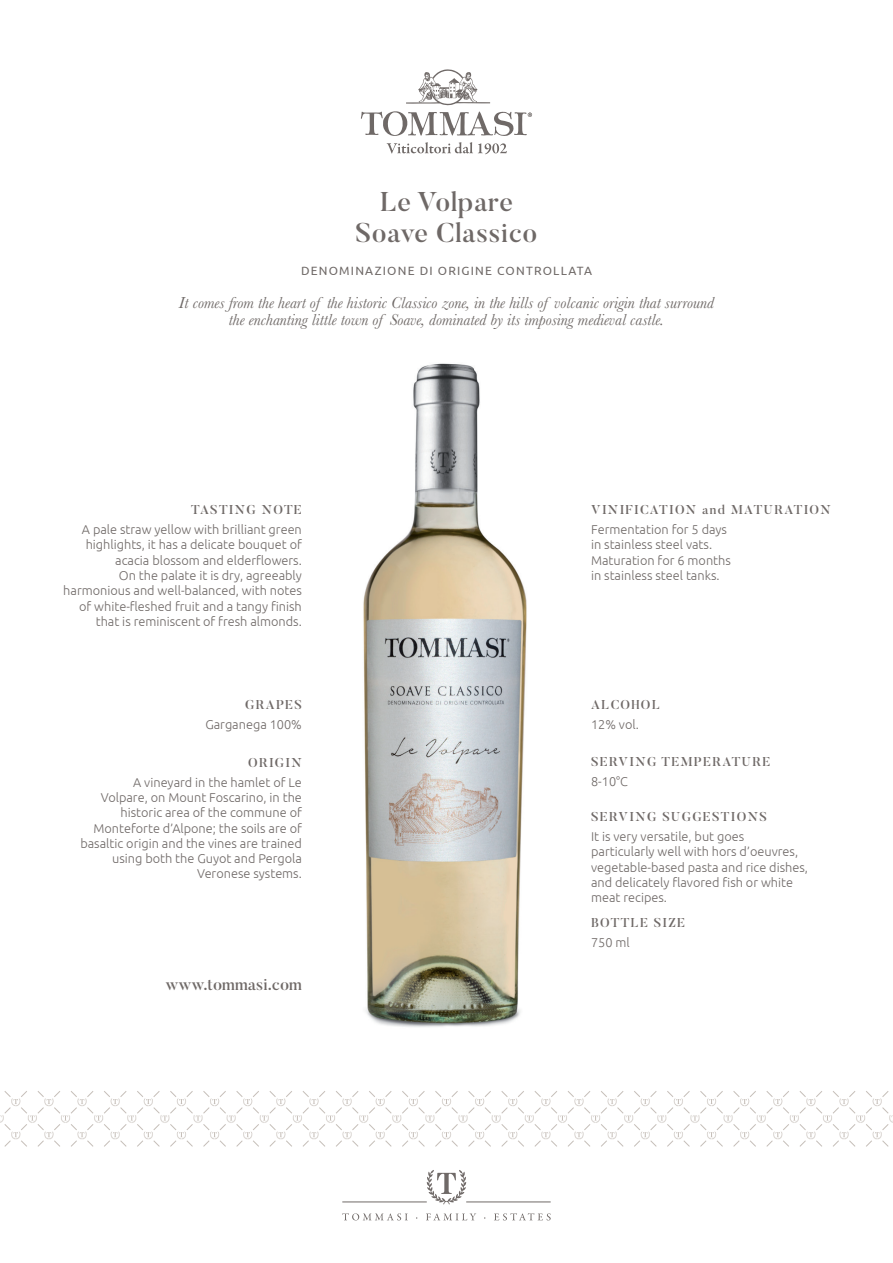
<style>
.page{position:relative;width:893px;height:1263px;background:#fff}
.page>*{position:absolute;margin:0;border:0;box-sizing:border-box;transform-origin:0 0}
.t1{font:500 27px/31.2px "Butler";letter-spacing:.02em;color:#6f6967;text-align:center}
.t2{font:italic 16.5px/16.5px "Baskerville";color:#6f6967;text-align:center}
.t3{font:500 16.5px "Butler";color:#6f6967}
.t4{font:300 12.75px/15.3px "Ubuntu";color:#6f6967;text-align:right}
.t5{font:500 12.75px "Butler";letter-spacing:.1em;color:#6f6967}
.t6{font:12px "Ubuntu";letter-spacing:.1em;color:#6f6967}
</style>
<div class="page">
<svg style="left:0;top:1091px;width:893px;height:56px"></svg>
<svg style="left:427px;top:1170px;width:39px;height:34px"></svg>
<hr style="left:342px;top:1202px;width:85px;height:1px;background:#6f6967">
<hr style="left:466px;top:1202px;width:85px;height:1px;background:#6f6967">
<svg style="left:342px;top:1213px;width:209px;height:7px"></svg>
<svg style="left:406px;top:69px;width:84px;height:36px"></svg>
<svg style="left:361px;top:111px;width:171px;height:25px"></svg>
<svg style="left:387px;top:142px;width:120px;height:12px"></svg>
<img style="left:363px;top:363px;width:164px;height:664px">
<h1 class="t1" style="left:356px;top:186px;width:183px">Le Volpare<br>Soave Classico</h1>
<p class="t6" style="left:301px;top:264px;width:292px">DENOMINAZIONE DI ORIGINE CONTROLLATA</p>
<p class="t2" style="left:179px;top:295px;width:537px">It comes from the heart of the historic Classico zone, in the hills of volcanic origin that surround the enchanting little town of Soave, dominated by its imposing medieval castle.</p>
<p class="t5" style="left:191px;top:502px;width:112px">TASTING NOTE</p>
<p class="t4" style="left:63px;top:522px;width:240px">A pale straw yellow with brilliant green highlights, it has a delicate bouquet of acacia blossom and elderflowers.<br>On the palate it is dry, agreeably harmonious and well-balanced, with notes of white-fleshed fruit and a tangy finish that is reminiscent of fresh almonds.</p>
<p class="t5" style="left:245px;top:696px;width:58px">GRAPES</p>
<p class="t4" style="left:205px;top:716px;width:98px">Garganega 100%</p>
<p class="t5" style="left:248px;top:754px;width:55px">ORIGIN</p>
<p class="t4" style="left:80px;top:774px;width:223px">A vineyard in the hamlet of Le<br>Volpare, on Mount Foscarino, in the historic area of the commune of<br>Monteforte d’Alpone; the soils are of basaltic origin and the vines are trained using both the Guyot and Pergola<br>Veronese systems.</p>
<p class="t3" style="left:165px;top:974px;width:138px">www.tommasi.com</p>
<p class="t5" style="left:591px;top:502px;width:241px">VINIFICATION and MATURATION</p>
<p class="t4" style="left:591px;top:522px;width:141px;text-align:left">Fermentation for 5 days in stainless steel vats.<br>Maturation for 6 months in stainless steel tanks.</p>
<p class="t5" style="left:591px;top:696px;width:70px">ALCOHOL</p>
<p class="t4" style="left:591px;top:716px;width:49px">12% vol.</p>
<p class="t5" style="left:591px;top:754px;width:181px">SERVING TEMPERATURE</p>
<p class="t4" style="left:591px;top:774px;width:38px">8-10°C</p>
<p class="t5" style="left:591px;top:809px;width:177px">SERVING SUGGESTIONS</p>
<p class="t4" style="left:591px;top:828px;width:218px;text-align:left">It is very versatile, but goes particularly well with hors d’oeuvres, vegetable-based pasta and rice dishes, and delicately flavored fish or white meat recipes.</p>
<p class="t5" style="left:591px;top:915px;width:96px">BOTTLE SIZE</p>
<p class="t4" style="left:591px;top:935px;width:40px">750 ml</p>
</div>
